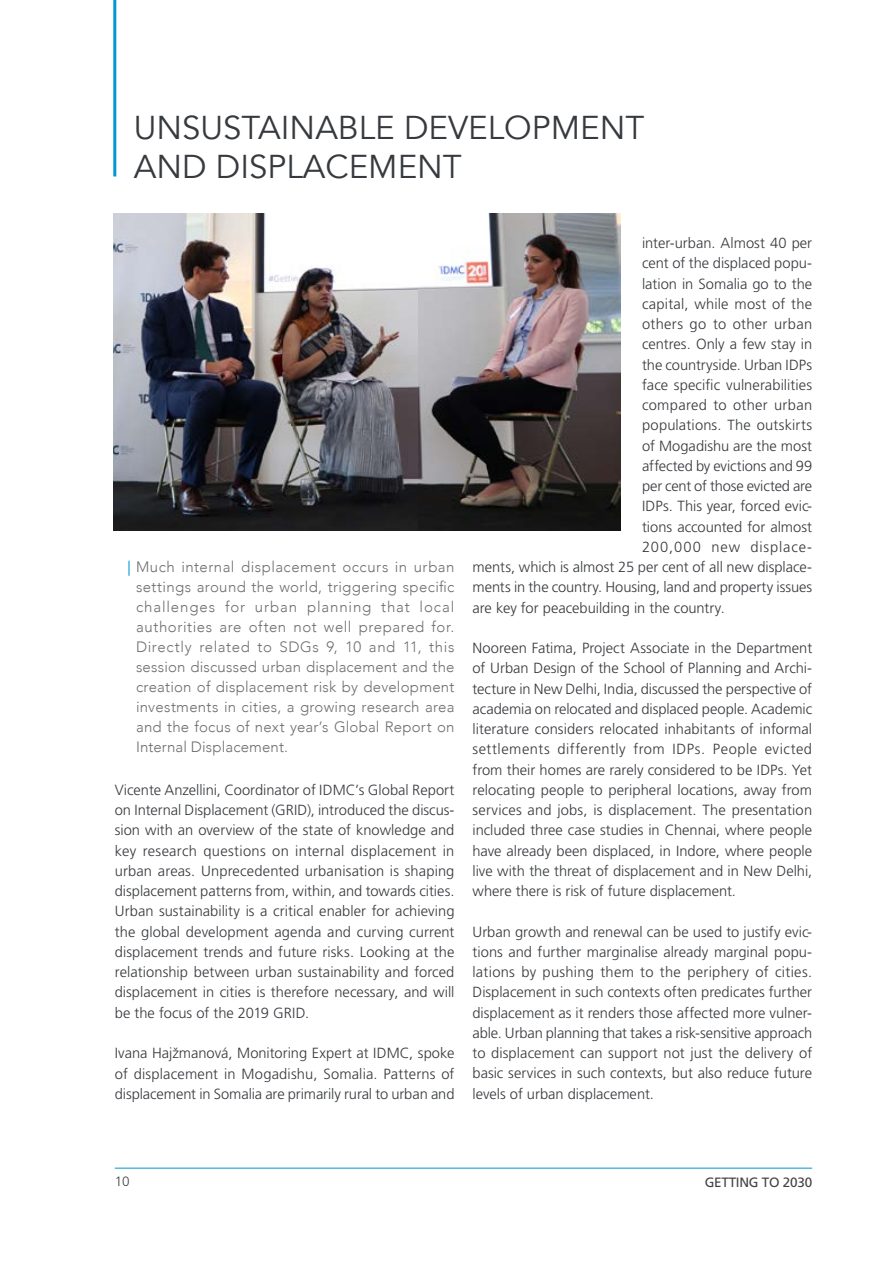
<style>
.page{position:relative;width:893px;height:1263px;background:#fff}
.page>*{position:absolute;margin:0;border:0;box-sizing:border-box;transform-origin:0 0}
.t1{font:33px/39px "Avenir";color:#36393d}
.t2{font:300 15px/20px "Avenir";letter-spacing:.01em;color:#6d6e71;text-align:justify}
.t3{font:300 14.7px/20.2px "Frutiger LT Std";color:#36393d;text-align:justify}
.t4{font:300 14.7px "Frutiger LT Std";letter-spacing:.02em;color:#36393d}
.t5{font:300 14.7px "Frutiger LT Std";letter-spacing:.06em;color:#36393d}
.t6{font:13.5px "Frutiger LT Std";letter-spacing:-.02em;color:#444344}
.t7{font:300 13.5px "Frutiger LT Std";color:#444344}
.s1{font-family:"Frutiger LT Std";color:#0098d1}
</style>
<div class="page">
<hr style="left:115px;top:1168px;width:697px;height:1px;background:#0098d1">
<hr style="left:113px;top:0;width:3px;height:176px;background:#0098d1">
<img style="left:113px;top:213px;width:305px;height:318px">
<img style="left:418px;top:213px;width:203px;height:318px">
<h1 class="t1" style="left:134px;top:109px;width:512px">U NSUSTAI NABLE DEVELOPMENT<br>AND DISPLACEMENT</h1>
<p class="t2" style="left:136px;top:557px;width:320px;text-indent:-9px"><span class="s1">|</span> Much internal displacement occurs in urban settings around the world, triggering specific challenges for urban planning that local authorities are often not well prepared for.<br>Directly related to SDGs 9, 10 and 11, this session discussed urban displacement and the creation of displacement risk by development investments in cities, a growing research area and the focus of next year’s Global Report on Internal Displacement.</p>
<p class="t3" style="left:115px;top:780px;width:341px">Vicente Anzellini, Coordinator of IDMC’s Global Report on Internal Displacement (GRID), introduced the discus&shy;sion with an overview of the state of knowledge and key research questions on internal displacement in urban areas. Unprecedented urbanisation is shaping displacement patterns from, within, and towards cities.<br>Urban sustainability is a critical enabler for achieving the global development agenda and curving current displacement trends and future risks. Looking at the relationship between urban sustainability and forced displacement in cities is therefore necessary, and will be the focus of the 2019 GRID.</p>
<p class="t3" style="left:115px;top:1043px;width:341px">Ivana Hajžmanová, Monitoring Expert at IDMC, spoke of displacement in Mogadishu, Somalia. Patterns of displacement in Somalia are primarily rural to urban and</p>
<p class="t3" style="left:642px;top:233px;width:172px">inter-urban. Almost 40 per</p>
<p class="t3" style="left:642px;top:253px;width:172px">cent of the displaced popu-</p>
<p class="t3" style="left:642px;top:274px;width:172px">lation in Somalia go to the</p>
<p class="t3" style="left:642px;top:294px;width:172px">capital, while most of the</p>
<p class="t4" style="left:642px;top:316px;width:172px">others go to other urban</p>
<p class="t3" style="left:642px;top:334px;width:172px">centres. Only a few stay in</p>
<p class="t3" style="left:642px;top:355px;width:172px">the countryside. Urban IDPs</p>
<p class="t3" style="left:642px;top:375px;width:172px">face specific vulnerabilities</p>
<p class="t4" style="left:642px;top:397px;width:172px">compared to other urban</p>
<p class="t3" style="left:642px;top:415px;width:172px">populations. The outskirts</p>
<p class="t3" style="left:642px;top:436px;width:172px">of Mogadishu are the most</p>
<p class="t3" style="left:642px;top:456px;width:172px">affected by evictions and 99</p>
<p class="t3" style="left:642px;top:476px;width:172px">per cent of those evicted are</p>
<p class="t3" style="left:642px;top:496px;width:172px">IDPs. This year, forced evic-</p>
<p class="t3" style="left:642px;top:517px;width:172px">tions accounted for almost</p>
<p class="t5" style="left:642px;top:538px;width:172px">200,000 new displace-</p>
<p class="t3" style="left:472px;top:557px;width:341px">ments, which is almost 25 per cent of all new displace-</p>
<p class="t3" style="left:472px;top:577px;width:341px">ments in the country. Housing, land and property issues</p>
<p class="t3" style="left:472px;top:598px;width:254px">are key for peacebuilding in the country.</p>
<p class="t3" style="left:472px;top:638px;width:341px">Nooreen Fatima, Project Associate in the Department of Urban Design of the School of Planning and Archi&shy;tecture in New Delhi, India, discussed the perspective of academia on relocated and displaced people. Academic literature considers relocated inhabitants of informal settlements differently from IDPs. People evicted from their homes are rarely considered to be IDPs. Yet relocating people to peripheral locations, away from services and jobs, is displacement. The presentation included three case studies in Chennai, where people have already been displaced, in Indore, where people live with the threat of displacement and in New Delhi, where there is risk of future displacement.</p>
<p class="t3" style="left:472px;top:922px;width:341px">Urban growth and renewal can be used to justify evic&shy;tions and further marginalise already marginal popu&shy;lations by pushing them to the periphery of cities.<br>Displacement in such contexts often predicates further displacement as it renders those affected more vulner&shy;able. Urban planning that takes a risk-sensitive approach to displacement can support not just the delivery of basic services in such contexts, but also reduce future levels of urban displacement.</p>
<p class="t7" style="left:115px;top:1174px;width:17px">10</p>
<p class="t6" style="left:705px;top:1174px;width:109px">GETTING TO 2030</p>
</div>
